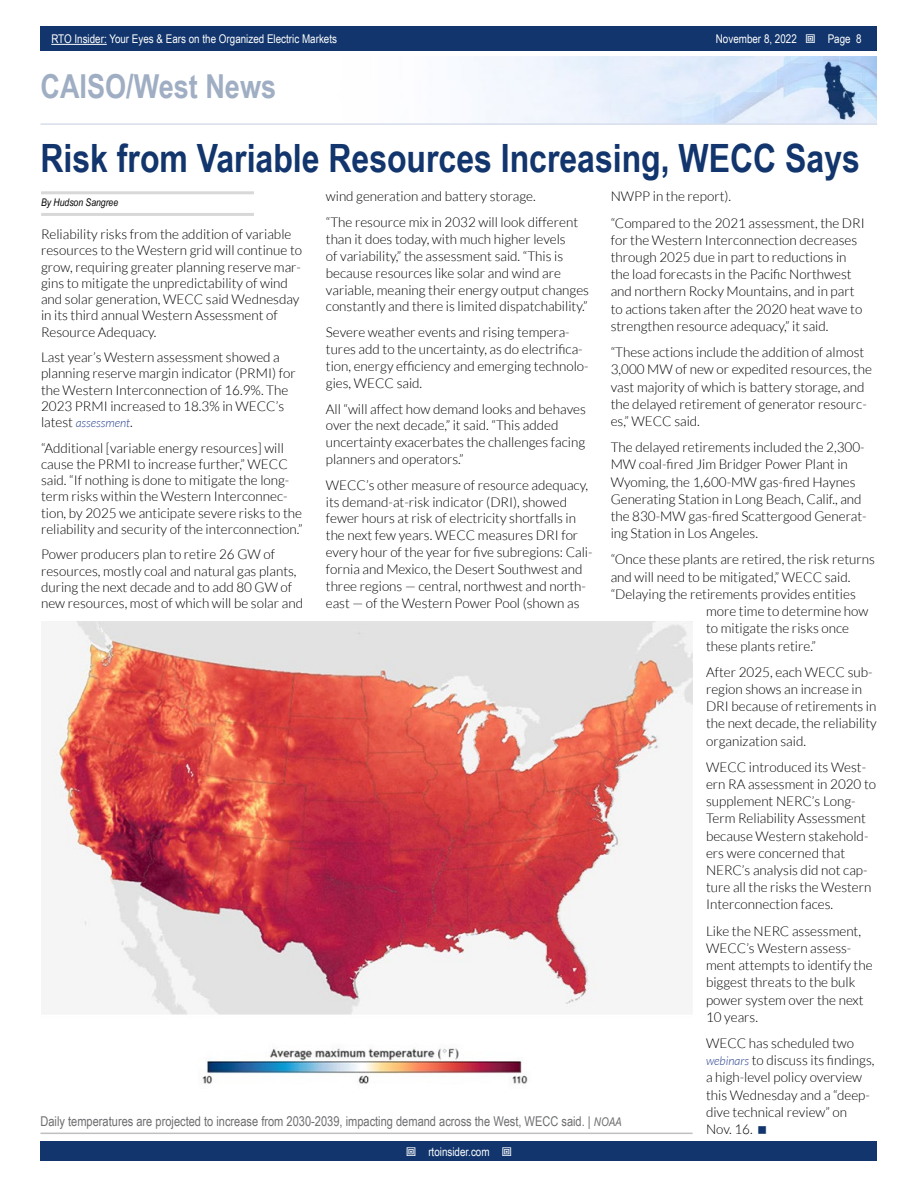
<style>
.page{position:relative;width:918px;height:1188px;background:#fff}
.page>*{position:absolute;margin:0;border:0;box-sizing:border-box;transform-origin:0 0}
.t1{font:700 39px "Arial Narrow";color:#11356c}
.t2{font:700 33px "Arial Narrow";color:#a0aec4}
.t3{font:300 13.5px/17.2px "Lato";color:#000}
.t4{font:13.5px "Arial Narrow";color:#6d6e71}
.t5{font:12px "Arial Narrow";color:#fff}
.t6{font:italic 300 12px "Lato";color:#25408f}
.t7{font:italic 10.5px "Arial Narrow";color:#000}
.s1{font-style:normal;font-size:13.5px;color:#000}
.s2{font-style:italic;font-size:12px;color:#25408f}
.s3{font-style:italic;font-size:12px}
</style>
<div class="page">
<div style="left:41px;top:1142px;width:836px;height:19px;background:#11356c"></div>
<div style="left:41px;top:27px;width:836px;height:24px;background:#11356c"></div>
<hr style="left:51px;top:44px;width:56px;height:1px;background:#fff">
<img style="left:474px;top:56px;width:403px;height:67px">
<hr style="left:40px;top:123px;width:837px;height:2px;background:#d6deec">
<hr style="left:41px;top:191px;width:213px;height:3px;background:#d8d8d8">
<hr style="left:41px;top:213px;width:213px;height:3px;background:#d8d8d8">
<hr style="left:40px;top:1133px;width:653px;height:1px;background:#bfbfbf">
<img style="left:41px;top:622px;width:652px;height:462px">
<p class="t5" style="left:51px;top:30px;width:287px">RTO Insider: Your Eyes &amp; Ears on the Organized Electric Markets</p>
<p class="t5" style="left:716px;top:30px;width:82px">November 8, 2022</p>
<p class="t5" style="left:828px;top:30px;width:35px">Page 8</p>
<h2 class="t2" style="left:40px;top:61px;width:237px">CAISO/West News</h2>
<h1 class="t1" style="left:40px;top:129px;width:821px">Risk from Variable Resources Increasing, WECC Says</h1>
<p class="t7" style="left:41px;top:195px;width:79px">By Hudson Sangree</p>
<p class="t3" style="left:41px;top:226px;width:263px;line-height:16.4px">Reliability risks from the addition of variable resources to the Western grid will continue to grow, requiring greater planning reserve mar&shy;gins to mitigate the unpredictability of wind and solar generation, WECC said Wednesday in its third annual Western Assessment of Resource Adequacy.</p>
<p class="t3" style="left:41px;top:349px;width:256px;line-height:16.4px">Last year’s Western assessment showed a planning reserve margin indicator (PRMI) for the Western Interconnection of 16.9%. The 2023 PRMI increased to 18.3% in WECC’s</p>
<p class="t6" style="left:41px;top:417px;width:92px"><span class="s1">latest</span> assessment<span class="s1">.</span></p>
<p class="t3" style="left:41px;top:440px;width:263px;line-height:16.4px">“Additional [variable energy resources] will cause the PRMI to increase further,” WECC said. “If nothing is done to mitigate the long&shy;term risks within the Western Interconnec&shy;tion, by 2025 we anticipate severe risks to the reliability and security of the interconnection.”</p>
<p class="t3" style="left:41px;top:546px;width:264px;line-height:16.4px">Power producers plan to retire 26 GW of resources, mostly coal and natural gas plants, during the next decade and to add 80 GW of new resources, most of which will be solar and</p>
<p class="t3" style="left:611px;top:184px;width:256px;line-height:26.2px">NWPP in the report).<br>“Compared to the 2021 assessment, the DRI</p>
<p class="t3" style="left:611px;top:231px;width:253px">for the Western Interconnection decreases through 2025 due in part to reductions in the load forecasts in the Pacific Northwest and northern Rocky Mountains, and in part to actions taken after the 2020 heat wave to strengthen resource adequacy,” it said.</p>
<p class="t3" style="left:611px;top:344px;width:263px">“These actions include the addition of almost 3,000 MW of new or expedited resources, the vast majority of which is battery storage, and the delayed retirement of generator resourc&shy;es,” WECC said.</p>
<p class="t3" style="left:611px;top:439px;width:258px">The delayed retirements included the 2,300- MW coal-fired Jim Bridger Power Plant in Wyoming, the 1,600-MW gas-fired Haynes Generating Station in Long Beach, Calif., and the 830-MW gas-fired Scattergood Generat&shy;ing Station in Los Angeles.</p>
<p class="t3" style="left:611px;top:551px;width:266px">“Once these plants are retired, the risk returns</p>
<p class="t3" style="left:611px;top:568px;width:241px">and will need to be mitigated,” WECC said.</p>
<p class="t3" style="left:611px;top:585px;width:247px">“Delaying the retirements provides entities</p>
<p class="t3" style="left:706px;top:603px;width:164px">more time to determine how</p>
<p class="t3" style="left:706px;top:620px;width:145px">to mitigate the risks once</p>
<p class="t3" style="left:706px;top:637px;width:111px">these plants retire.”</p>
<p class="t3" style="left:706px;top:663px;width:172px">After 2025, each WECC sub&shy;region shows an increase in<br>DRI because of retirements in the next decade, the reliability organization said.</p>
<p class="t3" style="left:706px;top:758px;width:172px">WECC introduced its West&shy;ern RA assessment in 2020 to supplement NERC’s Long-<br>Term Reliability Assessment because Western stakehold&shy;ers were concerned that<br>NERC’s analysis did not cap&shy;ture all the risks the Western<br>Interconnection faces.</p>
<p class="t3" style="left:706px;top:922px;width:168px">Like the NERC assessment,<br>WECC’s Western assess&shy;ment attempts to identify the biggest threats to the bulk power system over the next<br>10 years.</p>
<p class="t3" style="left:706px;top:1035px;width:170px">WECC has scheduled two <span class="s2">webinars</span> to discuss its findings, a high-level policy overview this Wednesday and a “deep&shy;dive technical review” on<br>Nov. 16.</p>
<p class="t3" style="left:326px;top:184px;width:254px;line-height:25.8px">wind generation and battery storage.<br>“The resource mix in 2032 will look different</p>
<p class="t3" style="left:326px;top:231px;width:265px;line-height:16.8px">than it does today, with much higher levels<br>of variability,” the assessment said. “This is because resources like solar and wind are variable, meaning their energy output changes constantly and there is limited dispatchability.”</p>
<p class="t3" style="left:326px;top:324px;width:264px;line-height:16.8px">Severe weather events and rising tempera&shy;tures add to the uncertainty, as do electrifica&shy;tion, energy efficiency and emerging technolo&shy;gies, WECC said.</p>
<p class="t3" style="left:326px;top:400px;width:261px;line-height:16.8px">All “will affect how demand looks and behaves over the next decade,” it said. “This added uncertainty exacerbates the challenges facing planners and operators.”</p>
<p class="t3" style="left:326px;top:477px;width:268px;line-height:16.8px">WECC’s other measure of resource adequacy, its demand-at-risk indicator (DRI), showed fewer hours at risk of electricity shortfalls in the next few years. WECC measures DRI for every hour of the year for five subregions: Cali&shy;fornia and Mexico, the Desert Southwest and three regions — central, northwest and north&shy;east — of the Western Power Pool (shown as</p>
<p class="t4" style="left:40px;top:1111px;width:583px">Daily temperatures are projected to increase from 2030-2039, impacting demand across the West, WECC said. | <span class="s3">NOAA</span></p>
<p class="t5" style="left:428px;top:1143px;width:63px">rtoinsider.com</p>
</div>
